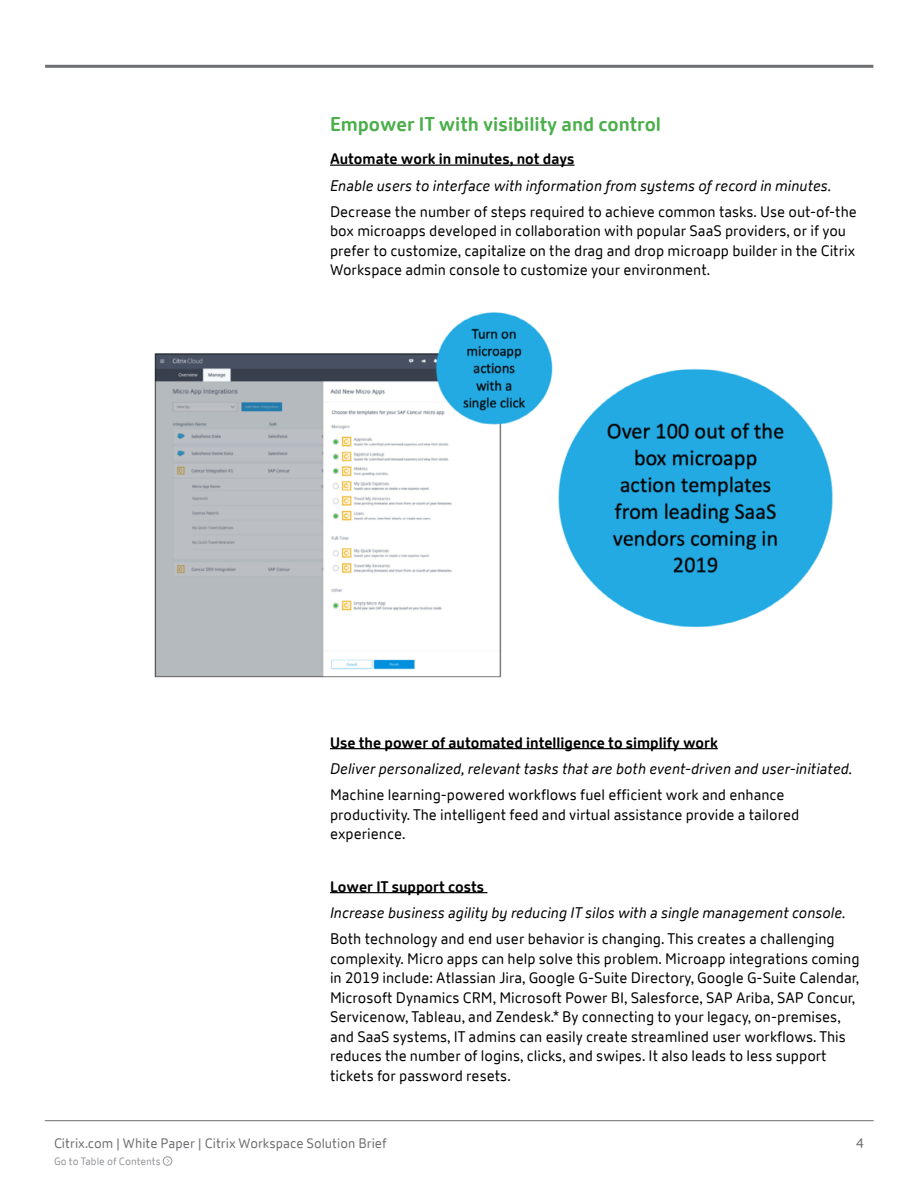
<style>
.page{position:relative;width:918px;height:1188px;background:#fff}
.page>*{position:absolute;margin:0;border:0;box-sizing:border-box;transform-origin:0 0}
.t1{font:700 19.5px "Citrix New Sans";color:#4baf4b}
.t2{font:15px/19.5px "Citrix New Sans";color:#000}
.t3{font:italic 15px "Citrix New Sans";color:#000}
.t4{font:700 15px "Citrix New Sans";color:#000}
.t5{font:13.5px "Citrix New Sans";color:#6d6e71}
.t6{font:10.5px "Citrix New Sans";color:#939598}
</style>
<div class="page">
<hr style="left:45px;top:65px;width:828px;height:3px;background:#6d6e71">
<hr style="left:45px;top:1120px;width:829px;height:1px;background:#6d6e71">
<hr style="left:330px;top:165px;width:245px;height:1px;background:#000">
<hr style="left:330px;top:748px;width:388px;height:1px;background:#000">
<hr style="left:330px;top:892px;width:157px;height:1px;background:#000">
<img style="left:154px;top:312px;width:679px;height:366px">
<div style="left:163px;top:1156px;width:9px;height:10px;border:1px solid #939598;border-radius:50%"></div>
<h1 class="t1" style="left:330px;top:113px;width:333px">Empower IT with visibility and control</h1>
<p class="t4" style="left:330px;top:150px;width:246px">Automate work in minutes, not days</p>
<p class="t3" style="left:330px;top:177px;width:503px">Enable users to interface with information from systems of record in minutes.</p>
<p class="t2" style="left:330px;top:202px;width:528px">Decrease the number of steps required to achieve common tasks. Use out-of-the box microapps developed in collaboration with popular SaaS providers, or if you prefer to customize, capitalize on the drag and drop microapp builder in the Citrix Workspace admin console to customize your environment.</p>
<p class="t4" style="left:330px;top:733px;width:389px">Use the power of automated intelligence to simplify work</p>
<p class="t3" style="left:330px;top:760px;width:524px">Deliver personalized, relevant tasks that are both event-driven and user-initiated.</p>
<p class="t2" style="left:330px;top:786px;width:471px">Machine learning-powered workflows fuel efficient work and enhance productivity. The intelligent feed and virtual assistance provide a tailored experience.</p>
<p class="t4" style="left:330px;top:877px;width:156px">Lower IT support costs</p>
<p class="t3" style="left:330px;top:904px;width:517px">Increase business agility by reducing IT silos with a single management console.</p>
<p class="t2" style="left:330px;top:930px;width:531px">Both technology and end user behavior is changing. This creates a challenging complexity. Micro apps can help solve this problem. Microapp integrations coming in 2019 include: Atlassian Jira, Google G-Suite Directory, Google G-Suite Calendar, Microsoft Dynamics CRM, Microsoft Power BI, Salesforce, SAP Ariba, SAP Concur, Servicenow, Tableau, and Zendesk.* By connecting to your legacy, on-premises, and SaaS systems, IT admins can easily create streamlined user workflows. This reduces the number of logins, clicks, and swipes. It also leads to less support tickets for password resets.</p>
<p class="t5" style="left:54px;top:1136px;width:334px">Citrix.com | White Paper | Citrix Workspace Solution Brief</p>
<p class="t5" style="left:856px;top:1136px;width:9px">4</p>
<p class="t6" style="left:54px;top:1155px;width:108px">Go to Table of Contents</p>
</div>
